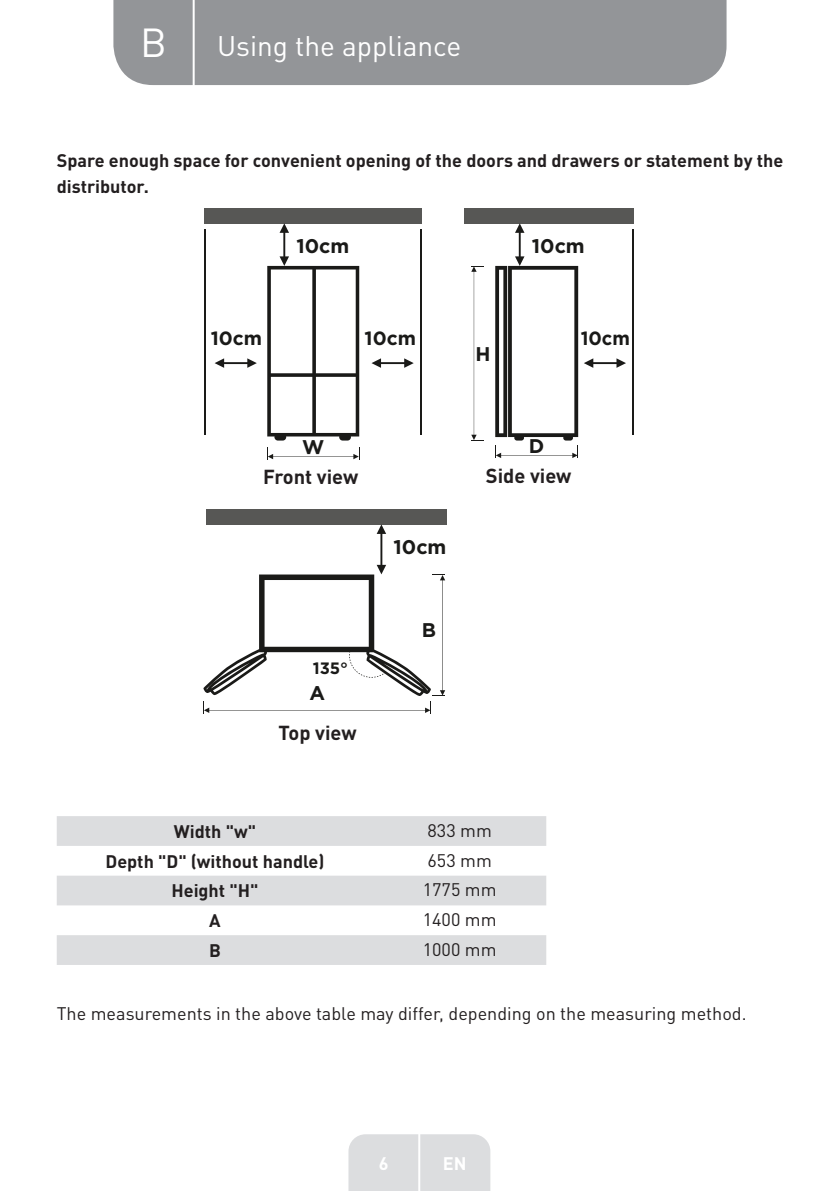
<style>
.page{position:relative;width:840px;height:1191px;background:#fff}
.page>*{position:absolute;margin:0;border:0;box-sizing:border-box;transform-origin:0 0}
.t1{font:40px "DIN Pro";color:#fff}
.t2{font:28px "DIN Pro";color:#fff}
.t3{font:700 20px "DIN Pro";color:#231f20}
.t4{font:700 19.8px "Gotham";color:#1a1a18}
.t5{font:700 19.2px "Gotham";color:#1a1a18}
.t6{font:700 19.2px "Gotham";color:#1a1a18;scale:.96 1}
.t7{font:700 18px/26px "DIN Pro";color:#231f20}
.t8{font:18px "DIN Pro";color:#231f20}
.t9{font:700 18px "DIN Pro";color:#fff}
.t10{font:700 16.4px "Gotham";color:#1a1a18}
</style>
<div class="page">
<div style="left:113px;top:0;width:613px;height:85px;background:#939598"></div>
<div style="left:348px;top:1134px;width:142px;height:57px;background:#dcdddf"></div>
<hr style="left:418px;top:1111px;width:2px;height:80px;background:#fff">
<hr style="left:192px;top:0;width:2px;height:88px;background:#fff">
<div style="left:464px;top:208px;width:169px;height:15px;background:#575755"></div>
<hr style="left:631px;top:229px;width:2px;height:205px;background:#1a1a18">
<svg style="left:495px;top:223px;width:130px;height:217px"></svg>
<svg style="left:495px;top:446px;width:83px;height:12px"></svg>
<svg style="left:471px;top:266px;width:12px;height:175px"></svg>
<div style="left:204px;top:208px;width:217px;height:15px;background:#575755"></div>
<div style="left:206px;top:509px;width:240px;height:15px;background:#575755"></div>
<svg style="left:214px;top:358px;width:43px;height:10px"></svg>
<svg style="left:371px;top:358px;width:42px;height:10px"></svg>
<hr style="left:204px;top:229px;width:2px;height:205px;background:#1a1a18">
<hr style="left:419px;top:229px;width:2px;height:205px;background:#1a1a18">
<svg style="left:267px;top:447px;width:92px;height:12px"></svg>
<svg style="left:203px;top:524px;width:242px;height:189px"></svg>
<svg style="left:267px;top:223px;width:92px;height:217px"></svg>
<svg style="left:57px;top:816px;width:489px;height:149px;fill:#dcdddf"></svg>
<h1 class="t1" style="left:140px;top:15px;width:28px">B</h1>
<h2 class="t2" style="left:217px;top:27px;width:246px">Using the appliance</h2>
<p class="t7" style="left:57px;top:147px;width:727px">Spare enough space for convenient opening of the doors and drawers or statement by the distributor.</p>
<p class="t4" style="left:296px;top:232px;width:54px">10cm</p>
<p class="t4" style="left:531px;top:232px;width:54px">10cm</p>
<p class="t5" style="left:211px;top:326px;width:53px">10cm</p>
<p class="t5" style="left:364px;top:326px;width:53px">10cm</p>
<p class="t4" style="left:475px;top:340px;width:17px">H</p>
<p class="t6" style="left:580px;top:326px;width:53px">10cm</p>
<p class="t4" style="left:302px;top:434px;width:24px">W</p>
<p class="t4" style="left:528px;top:432px;width:17px">D</p>
<p class="t3" style="left:263px;top:463px;width:97px">Front view</p>
<p class="t3" style="left:485px;top:462px;width:87px">Side view</p>
<p class="t4" style="left:393px;top:534px;width:54px">10cm</p>
<p class="t10" style="left:313px;top:657px;width:37px">135°</p>
<p class="t4" style="left:309px;top:680px;width:17px">A</p>
<p class="t3" style="left:278px;top:718px;width:80px">Top view</p>
<p class="t4" style="left:421px;top:617px;width:16px">B</p>
<p class="t7" style="left:174px;top:817px;width:84px">Width "w"</p>
<p class="t8" style="left:427px;top:816px;width:66px">833 mm</p>
<p class="t7" style="left:105px;top:847px;width:220px">Depth "D" (without handle)</p>
<p class="t8" style="left:427px;top:846px;width:66px">653 mm</p>
<p class="t7" style="left:171px;top:877px;width:88px">Height "H"</p>
<p class="t8" style="left:422px;top:875px;width:75px">1775 mm</p>
<p class="t7" style="left:209px;top:907px;width:13px">A</p>
<p class="t8" style="left:422px;top:905px;width:75px">1400 mm</p>
<p class="t7" style="left:209px;top:936px;width:13px">B</p>
<p class="t8" style="left:422px;top:935px;width:75px">1000 mm</p>
<p class="t8" style="left:57px;top:999px;width:691px">The measurements in the above table may differ, depending on the measuring method.</p>
<p class="t9" style="left:378px;top:1150px;width:11px">6</p>
<p class="t9" style="left:442px;top:1150px;width:25px">EN</p>
</div>
